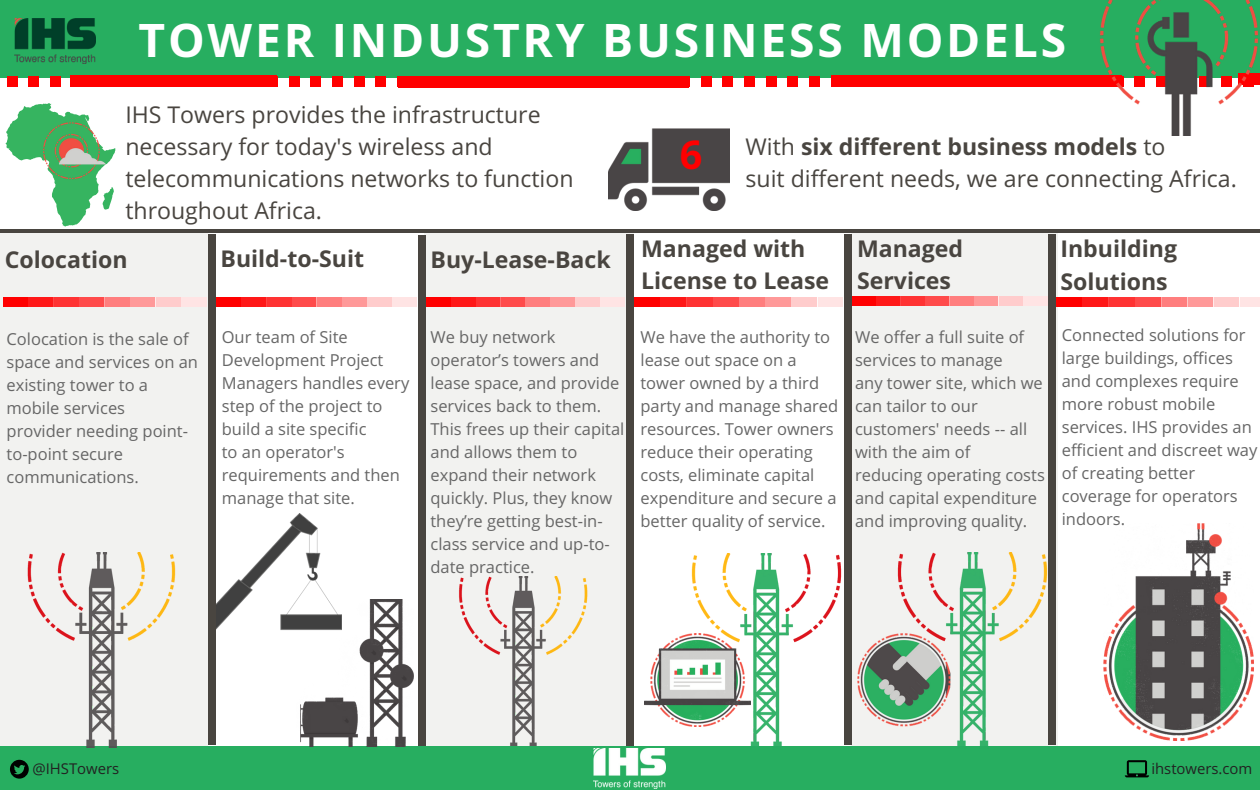
<style>
.page{position:relative;width:1260px;height:790px;background:#fff}
.page>*{position:absolute;margin:0;border:0;box-sizing:border-box;transform-origin:0 0}
.t1{font:700 46.2px "Open Sans";letter-spacing:.06em;color:#fff}
.t2{font:700 39.64px "Open Sans";color:#f00}
.t3{font:23.1px/32.2px "Open Sans";color:#494540}
.t4{font:700 23.1px/32.2px "Open Sans";color:#494540}
.t5{font:16.54px/22.9px "Open Sans";color:#666}
.t6{font:14.88px "Open Sans";color:#222}
.s1{font-weight:700}
</style>
<div class="page">
<div style="left:0;top:0;width:1260px;height:77px;background:#27ae60"></div>
<div style="left:375px;top:76px;width:11px;height:11px;background:#f00"></div>
<div style="left:354px;top:76px;width:11px;height:11px;background:#f00"></div>
<div style="left:332px;top:76px;width:11px;height:11px;background:#f00"></div>
<div style="left:289px;top:76px;width:10px;height:11px;background:#f00"></div>
<div style="left:267px;top:76px;width:11px;height:11px;background:#f00"></div>
<div style="left:310px;top:76px;width:11px;height:11px;background:#f00"></div>
<div style="left:7px;top:76px;width:10px;height:11px;background:#f00"></div>
<div style="left:28px;top:76px;width:11px;height:11px;background:#f00"></div>
<div style="left:50px;top:76px;width:11px;height:11px;background:#f00"></div>
<div style="left:809px;top:76px;width:11px;height:11px;background:#f00"></div>
<div style="left:787px;top:76px;width:11px;height:11px;background:#f00"></div>
<div style="left:766px;top:76px;width:11px;height:11px;background:#f00"></div>
<div style="left:722px;top:76px;width:11px;height:11px;background:#f00"></div>
<div style="left:701px;top:76px;width:11px;height:11px;background:#f00"></div>
<div style="left:744px;top:76px;width:11px;height:11px;background:#f00"></div>
<div style="left:679px;top:76px;width:11px;height:11px;background:#f00"></div>
<div style="left:397px;top:76px;width:11px;height:11px;background:#f00"></div>
<div style="left:831px;top:76px;width:291px;height:11px;background:#f00"></div>
<div style="left:70px;top:76px;width:206px;height:11px;background:#f00"></div>
<div style="left:398px;top:76px;width:291px;height:11px;background:#f00"></div>
<img style="left:1091px;top:0;width:169px;height:135px">
<img style="left:14px;top:18px;width:81px;height:46px">
<div style="left:0;top:233px;width:208px;height:513px;background:#f2f2f0"></div>
<div style="left:852px;top:230px;width:206px;height:517px;background:#f2f2f0"></div>
<div style="left:425px;top:234px;width:209px;height:513px;background:#f2f2f0"></div>
<img style="left:459px;top:576px;width:129px;height:170px">
<div style="left:627px;top:234px;width:7px;height:514px;background:#494540"></div>
<hr style="left:0;top:229px;width:1260px;height:4px;background:#494540">
<img style="left:609px;top:128px;width:120px;height:82px">
<svg style="left:5px;top:103px;width:110px;height:123px"></svg>
<div style="left:0;top:746px;width:1260px;height:43px;background:#27ae60"></div>
<div style="left:1049px;top:234px;width:7px;height:510px;background:#494540"></div>
<div style="left:209px;top:234px;width:7px;height:510px;background:#494540"></div>
<div style="left:419px;top:235px;width:7px;height:510px;background:#494540"></div>
<div style="left:845px;top:234px;width:7px;height:510px;background:#494540"></div>
<img style="left:1104px;top:523px;width:149px;height:217px">
<div style="left:3px;top:297px;width:204px;height:9px;background:#f00"></div>
<div style="left:105px;top:297px;width:25px;height:9px;background:#ff7e7e"></div>
<div style="left:156px;top:297px;width:25px;height:9px;background:#fcc"></div>
<div style="left:54px;top:297px;width:25px;height:9px;background:#f33"></div>
<div style="left:181px;top:297px;width:25px;height:9px;background:#ffe4e4"></div>
<div style="left:130px;top:297px;width:26px;height:9px;background:#f99"></div>
<div style="left:79px;top:297px;width:26px;height:9px;background:#ff4b4b"></div>
<div style="left:28px;top:297px;width:25px;height:9px;background:#ff1818"></div>
<div style="left:217px;top:297px;width:200px;height:9px;background:#f00"></div>
<div style="left:317px;top:297px;width:25px;height:9px;background:#ff7e7e"></div>
<div style="left:367px;top:297px;width:25px;height:9px;background:#fcc"></div>
<div style="left:267px;top:297px;width:25px;height:9px;background:#f33"></div>
<div style="left:392px;top:297px;width:25px;height:9px;background:#ffe4e4"></div>
<div style="left:342px;top:297px;width:25px;height:9px;background:#f99"></div>
<div style="left:292px;top:297px;width:25px;height:9px;background:#ff4b4b"></div>
<div style="left:242px;top:297px;width:25px;height:9px;background:#ff1818"></div>
<div style="left:426px;top:297px;width:199px;height:9px;background:#f00"></div>
<div style="left:525px;top:297px;width:25px;height:9px;background:#ff7e7e"></div>
<div style="left:575px;top:297px;width:25px;height:9px;background:#fcc"></div>
<div style="left:476px;top:297px;width:24px;height:9px;background:#f33"></div>
<div style="left:600px;top:297px;width:25px;height:9px;background:#ffe4e4"></div>
<div style="left:550px;top:297px;width:25px;height:9px;background:#f99"></div>
<div style="left:500px;top:297px;width:25px;height:9px;background:#ff4b4b"></div>
<div style="left:451px;top:297px;width:25px;height:9px;background:#ff1818"></div>
<div style="left:635px;top:297px;width:208px;height:9px;background:#f00"></div>
<div style="left:739px;top:297px;width:26px;height:9px;background:#ff7e7e"></div>
<div style="left:791px;top:297px;width:26px;height:9px;background:#fcc"></div>
<div style="left:687px;top:297px;width:26px;height:9px;background:#f33"></div>
<div style="left:817px;top:297px;width:26px;height:9px;background:#ffe4e4"></div>
<div style="left:765px;top:297px;width:26px;height:9px;background:#f99"></div>
<div style="left:713px;top:297px;width:26px;height:9px;background:#ff4b4b"></div>
<div style="left:661px;top:297px;width:26px;height:9px;background:#ff1818"></div>
<div style="left:852px;top:296px;width:195px;height:10px;background:#f00"></div>
<div style="left:950px;top:297px;width:24px;height:9px;background:#ff7e7e"></div>
<div style="left:998px;top:297px;width:25px;height:9px;background:#fcc"></div>
<div style="left:901px;top:297px;width:24px;height:9px;background:#f33"></div>
<div style="left:1023px;top:297px;width:24px;height:9px;background:#ffe4e4"></div>
<div style="left:974px;top:297px;width:24px;height:9px;background:#f99"></div>
<div style="left:925px;top:297px;width:24px;height:9px;background:#ff4b4b"></div>
<div style="left:876px;top:297px;width:24px;height:9px;background:#ff1818"></div>
<div style="left:1057px;top:297px;width:203px;height:9px;background:#f00"></div>
<div style="left:1161px;top:297px;width:26px;height:9px;background:#ff7e7e"></div>
<div style="left:1214px;top:297px;width:26px;height:9px;background:#fcc"></div>
<div style="left:1109px;top:297px;width:26px;height:9px;background:#f33"></div>
<div style="left:1240px;top:297px;width:20px;height:9px;background:#ffe4e4"></div>
<div style="left:1187px;top:297px;width:27px;height:9px;background:#f99"></div>
<div style="left:1135px;top:297px;width:26px;height:9px;background:#ff4b4b"></div>
<div style="left:1083px;top:297px;width:26px;height:9px;background:#ff1818"></div>
<img style="left:43px;top:119px;width:63px;height:63px">
<img style="left:300px;top:599px;width:113px;height:147px">
<img style="left:217px;top:514px;width:125px;height:207px">
<img style="left:27px;top:552px;width:149px;height:195px">
<img style="left:690px;top:553px;width:162px;height:193px">
<img style="left:857px;top:637px;width:28px;height:85px">
<img style="left:644px;top:633px;width:106px;height:93px">
<img style="left:885px;top:553px;width:163px;height:193px">
<img style="left:594px;top:748px;width:71px;height:40px">
<svg style="left:10px;top:759px;width:19px;height:19px"></svg>
<svg style="left:1125px;top:760px;width:24px;height:17px"></svg>
<h1 class="t1" style="left:138px;top:8px;width:929px">TOWER INDUSTRY BUSINESS MODELS</h1>
<h3 class="t3" style="left:125px;top:98px;width:450px">IHS Towers provides the infrastructure necessary for today's wireless and telecommunications networks to function throughout Africa.</h3>
<h2 class="t2" style="left:680px;top:126px;width:24px">6</h2>
<h3 class="t3" style="left:745px;top:130px;width:493px">With <span class="s1">six different business models</span> to<br>suit different needs, we are connecting Africa.</h3>
<h3 class="t4" style="left:5px;top:243px;width:124px">Colocation</h3>
<h3 class="t4" style="left:220px;top:242px;width:145px">Build-to-Suit</h3>
<h3 class="t4" style="left:430px;top:243px;width:182px">Buy-Lease-Back</h3>
<h3 class="t4" style="left:641px;top:232px;width:190px">Managed with<br>License to Lease</h3>
<h3 class="t4" style="left:857px;top:232px;width:108px">Managed<br>Services</h3>
<h3 class="t4" style="left:1060px;top:232px;width:118px">Inbuilding<br>Solutions</h3>
<p class="t5" style="left:7px;top:327px;width:193px">Colocation is the sale of space and services on an existing tower to a mobile services<br>provider needing point&shy;to-point secure communications.</p>
<p class="t5" style="left:222px;top:325px;width:189px">Our team of Site<br>Development Project<br>Managers handles every step of the project to build a site specific<br>to an operator's requirements and then manage that site.</p>
<p class="t5" style="left:430px;top:325px;width:195px">We buy network operator’s towers and lease space, and provide services back to them.<br>This frees up their capital and allows them to expand their network quickly. Plus, they know they’re getting best-in&shy;class service and up-to&shy;date practice.</p>
<p class="t5" style="left:640px;top:325px;width:199px">We have the authority to lease out space on a tower owned by a third party and manage shared resources. Tower owners reduce their operating costs, eliminate capital expenditure and secure a better quality of service.</p>
<p class="t5" style="left:855px;top:325px;width:191px">We offer a full suite of services to manage<br>any tower site, which we can tailor to our customers' needs -- all with the aim of<br>reducing operating costs and capital expenditure and improving quality.</p>
<p class="t5" style="left:1062px;top:323px;width:197px">Connected solutions for large buildings, offices and complexes require more robust mobile services. IHS provides an efficient and discreet way of creating better coverage for operators indoors.</p>
<p class="t6" style="left:32px;top:758px;width:88px">@IHSTowers</p>
<p class="t6" style="left:1151px;top:758px;width:102px">ihstowers.com</p>
</div>
